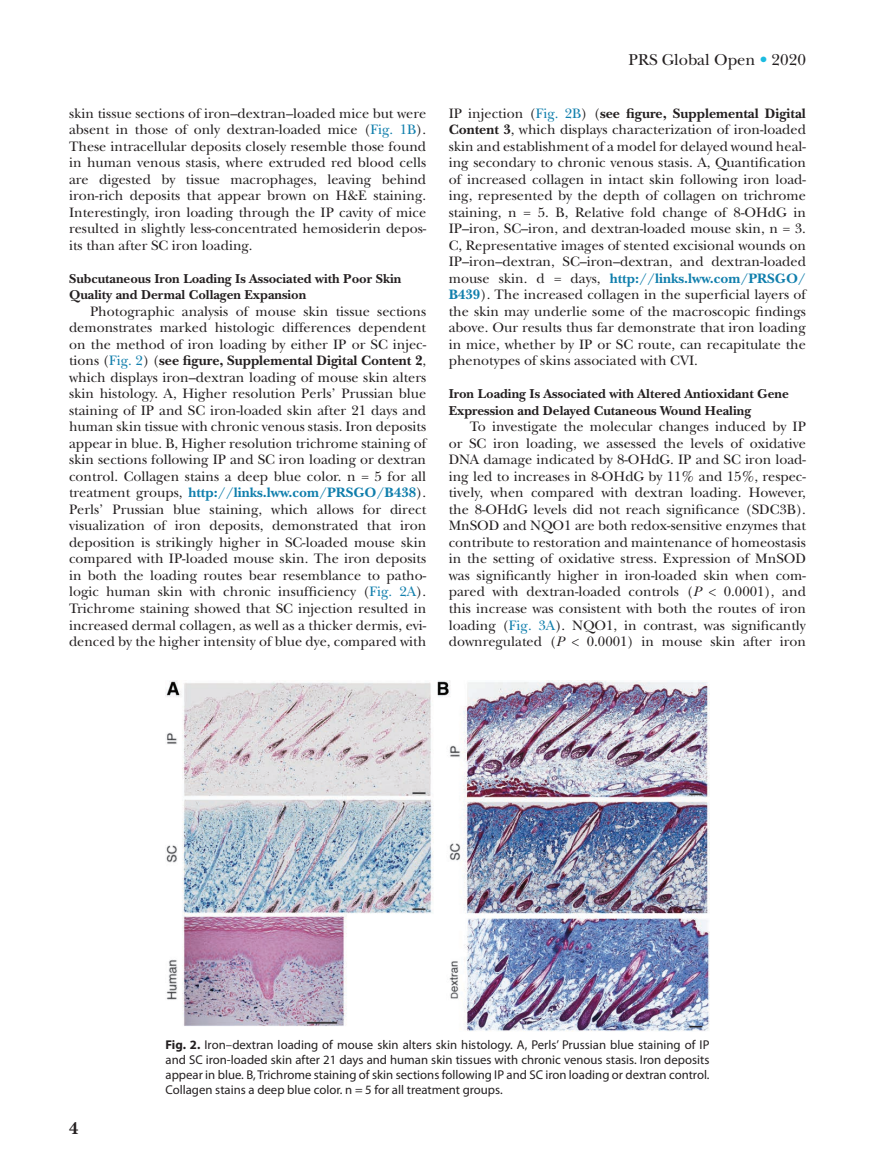
<style>
.page{position:relative;width:878px;height:1175px;background:#fff}
.page>*{position:absolute;margin:0;border:0;box-sizing:border-box;transform-origin:0 0}
.t1{font:700 18px "New Baskerville Std";color:#231f20}
.t2{font:16.5px "New Baskerville Std";color:#231f20}
.t3{font:14.25px/16.5px "New Baskerville Std";color:#231f20;text-align:justify}
.t4{font:700 13.5px/16.5px "New Baskerville Std";color:#231f20}
.t5{font:12.75px/15px "Myriad Pro";color:#231f20}
.s1{color:#0f7eac}
.s2{font-weight:700}
.s3{font-weight:700;color:#0f7eac}
.s4{color:#1cbbe0}
.s5{font-style:italic}
</style>
<div class="page">
<img style="left:165px;top:680px;width:544px;height:351px">
<p class="t3" style="left:69px;top:105px;width:359px">skin tissue sections of iron–dextran–loaded mice but were absent in those of only dextran-loaded mice (<span class="s1">Fig. 1B</span>).<br>These intracellular deposits closely resemble those found in human venous stasis, where extruded red blood cells are digested by tissue macrophages, leaving behind iron-rich deposits that appear brown on H&amp;E staining.<br>Interestingly, iron loading through the IP cavity of mice resulted in slightly less-concentrated hemosiderin depos&shy;its than after SC iron loading.</p>
<p class="t4" style="left:69px;top:270px;width:334px">Subcutaneous Iron Loading Is Associated with Poor Skin<br>Quality and Dermal Collagen Expansion</p>
<p class="t3" style="left:69px;top:303px;width:359px;text-indent:21px">Photographic analysis of mouse skin tissue sections demonstrates marked histologic differences dependent on the method of iron loading by either IP or SC injec&shy;tions (<span class="s1">Fig. 2</span>) (<span class="s2">see figure, Supplemental Digital Content 2</span>, which displays iron–dextran loading of mouse skin alters skin histology. A, Higher resolution Perls’ Prussian blue staining of IP and SC iron-loaded skin after 21 days and human skin tissue with chronic venous stasis. Iron deposits appear in blue. B, Higher resolution trichrome staining of skin sections following IP and SC iron loading or dextran control. Collagen stains a deep blue color. n = 5 for all treatment groups, <span class="s3">http://links.lww.com/PRSGO/B438</span>).<br>Perls’ Prussian blue staining, which allows for direct visualization of iron deposits, demonstrated that iron deposition is strikingly higher in SC-loaded mouse skin compared with IP-loaded mouse skin. The iron deposits in both the loading routes bear resemblance to patho&shy;logic human skin with chronic insufficiency (<span class="s1">Fig. 2A</span>).<br>Trichrome staining showed that SC injection resulted in increased dermal collagen, as well as a thicker dermis, evi&shy;denced by the higher intensity of blue dye, compared with</p>
<p class="t2" style="left:628px;top:50px;width:179px">PRS Global Open <span class="s4">•</span> 2020</p>
<p class="t3" style="left:449px;top:105px;width:359px">IP injection (<span class="s1">Fig. 2B</span>) (<span class="s2">see figure, Supplemental Digital Content 3</span>, which displays characterization of iron-loaded skin and establishment of a model for delayed wound heal&shy;ing secondary to chronic venous stasis. A, Quantification of increased collagen in intact skin following iron load&shy;ing, represented by the depth of collagen on trichrome staining, n = 5. B, Relative fold change of 8-OHdG in IP–iron, SC–iron, and dextran-loaded mouse skin, n = 3.<br>C, Representative images of stented excisional wounds on IP–iron–dextran, SC–iron–dextran, and dextran-loaded mouse skin. d = days, <span class="s3">http://links.lww.com/PRSGO/ B439</span>). The increased collagen in the superficial layers of the skin may underlie some of the macroscopic findings above. Our results thus far demonstrate that iron loading in mice, whether by IP or SC route, can recapitulate the phenotypes of skins associated with CVI.</p>
<p class="t4" style="left:448px;top:386px;width:341px">Iron Loading Is Associated with Altered Antioxidant Gene<br>Expression and Delayed Cutaneous Wound Healing</p>
<p class="t3" style="left:448px;top:418px;width:359px;text-indent:21px">To investigate the molecular changes induced by IP or SC iron loading, we assessed the levels of oxidative DNA damage indicated by 8-OHdG. IP and SC iron load&shy;ing led to increases in 8-OHdG by 11% and 15%, respec&shy;tively, when compared with dextran loading. However, the 8-OHdG levels did not reach significance (SDC3B).<br>MnSOD and NQO1 are both redox-sensitive enzymes that contribute to restoration and maintenance of homeostasis in the setting of oxidative stress. Expression of MnSOD was significantly higher in iron-loaded skin when com&shy;pared with dextran-loaded controls (<span class="s5">P</span> &lt; 0.0001), and this increase was consistent with both the routes of iron loading (<span class="s1">Fig. 3A</span>). NQO1, in contrast, was significantly downregulated (<span class="s5">P</span> &lt; 0.0001) in mouse skin after iron</p>
<p class="t1" style="left:69px;top:1118px;width:11px">4</p>
<p class="t5" style="left:165px;top:1037px;width:545px"><span class="s2">Fig. 2.</span> I ron–dextran loading of mouse skin alters skin histology. A, Perls’ Prussian blue staining of IP and SC iron-loaded skin after 21 days and human skin tissues with chronic venous stasis. I ron deposits appear in blue. B, Trichrome staining of skin sections following IP and SC iron loading or dextran control.<br>Collagen stains a deep blue color. n = 5 for all treatment groups.</p>
</div>
